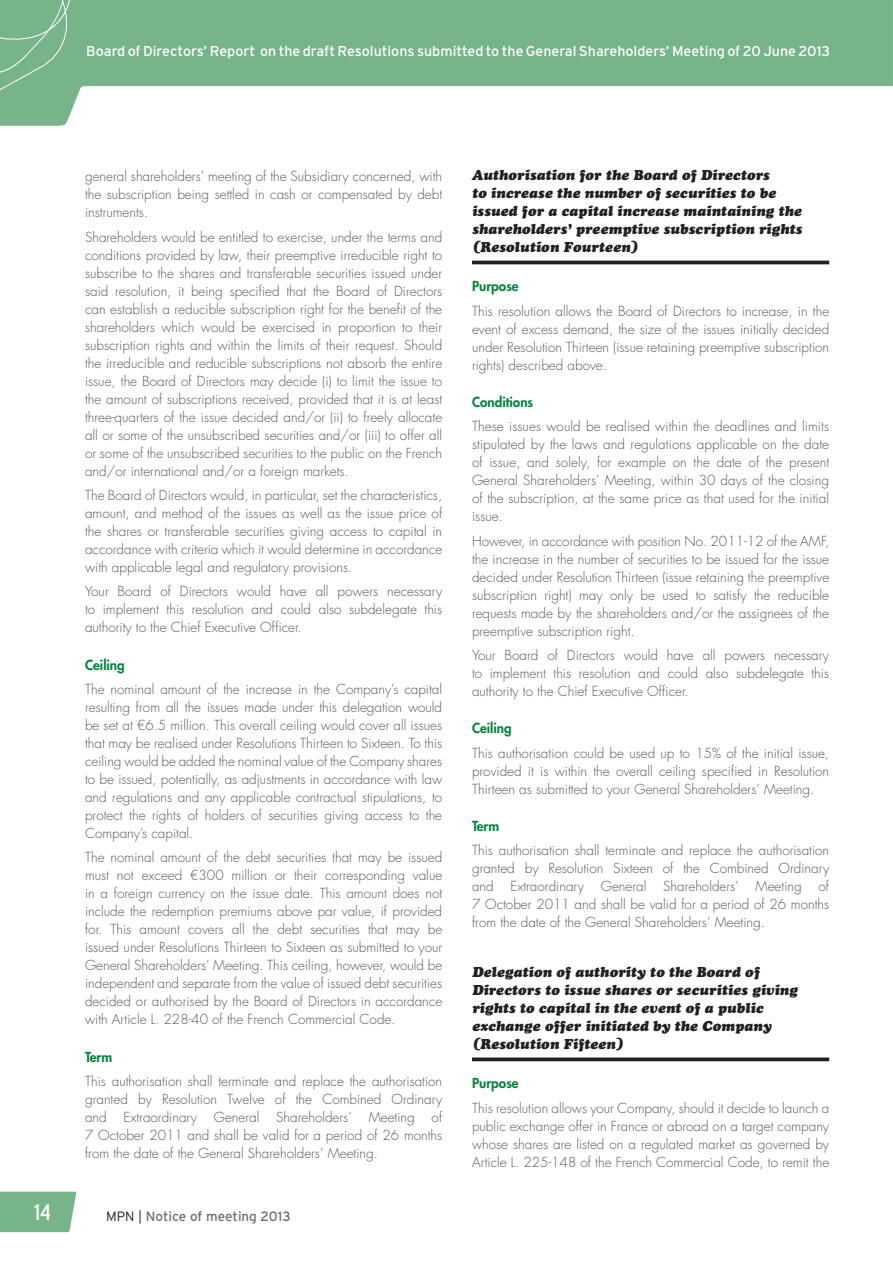
<style>
.page{position:relative;width:893px;height:1263px;background:#fff}
.page>*{position:absolute;margin:0;border:0;box-sizing:border-box;transform-origin:0 0}
.t1{font:condensed 22.5px "Interstate";color:#fff}
.Header_3{font:italic 14.25px/18px "Cooper Black Std";color:#231f20}
.Variable_gauche{font:14.25px "Interstate";color:#fff}
.Text{font:300 13.5px/18px "Futura Std";color:#57585a;text-align:justify}
.Header_4{font:800 13.5px "Futura Std";color:#00843d}
.t2{font:13.5px "Interstate";color:#6c6d70}
.Header_4__first_afte{font:800 13.5px "Futura Std";color:#00843d}
.s1{font-weight:300;color:#231f20}
</style>
<div class="page">
<svg style="left:0;top:1191px;width:77px;height:42px;background:#82ba94"></svg>
<svg style="left:0;top:0;width:893px;height:126px;fill:#77b48a"></svg>
<svg style="left:0;top:0;width:87px;height:112px;background:#7fb890"></svg>
<hr style="left:472px;top:261px;width:357px;height:3px;background:#231f20">
<svg style="left:472px;top:1057px;width:357px;height:4px"></svg>
<p class="Variable_gauche" style="left:86px;top:43px;width:745px">Board of Directors’ Report on the draft Resolutions submitted to the General Shareholders’ Meeting of 20 June 2013</p>
<p class="Text" style="left:85px;top:168px;width:359px">general shareholders’ meeting of the Subsidiary concerned, with the subscription being settled in cash or compensated by debt instruments.</p>
<p class="Text" style="left:85px;top:228px;width:359px">Shareholders would be entitled to exercise, under the terms and conditions provided by law, their preemptive irreducible right to subscribe to the shares and transferable securities issued under said resolution, it being specified that the Board of Directors can establish a reducible subscription right for the benefit of the shareholders which would be exercised in proportion to their subscription rights and within the limits of their request. Should the irreducible and reducible subscriptions not absorb the entire issue, the Board of Directors may decide (i) to limit the issue to the amount of subscriptions received, provided that it is at least three-quarters of the issue decided and/or (ii) to freely allocate all or some of the unsubscribed securities and/or (iii) to offer all or some of the unsubscribed securities to the public on the French and/or international and/or a foreign markets.</p>
<p class="Text" style="left:85px;top:486px;width:359px">The Board of Directors would, in particular, set the characteristics, amount, and method of the issues as well as the issue price of the shares or transferable securities giving access to capital in accordance with criteria which it would determine in accordance with applicable legal and regulatory provisions.</p>
<p class="Text" style="left:85px;top:583px;width:359px">Your Board of Directors would have all powers necessary to implement this resolution and could also subdelegate this authority to the Chief Executive Officer.</p>
<p class="Header_4" style="left:85px;top:656px;width:41px">Ceiling</p>
<p class="Text" style="left:85px;top:680px;width:359px">The nominal amount of the increase in the Company’s capital resulting from all the issues made under this delegation would be set at €6.5 million. This overall ceiling would cover all issues that may be realised under Resolutions Thirteen to Sixteen. To this ceiling would be added the nominal value of the Company shares to be issued, potentially, as adjustments in accordance with law and regulations and any applicable contractual stipulations, to protect the rights of holders of securities giving access to the Company’s capital.</p>
<p class="Text" style="left:85px;top:849px;width:359px">The nominal amount of the debt securities that may be issued must not exceed €300 million or their corresponding value in a foreign currency on the issue date. This amount does not include the redemption premiums above par value, if provided for. This amount covers all the debt securities that may be issued under Resolutions Thirteen to Sixteen as submitted to your General Shareholders’ Meeting. This ceiling, however, would be independent and separate from the value of issued debt securities decided or authorised by the Board of Directors in accordance with Article L. 228-40 of the French Commercial Code.</p>
<p class="Header_4" style="left:85px;top:1048px;width:29px">Term</p>
<p class="Text" style="left:85px;top:1072px;width:359px">This authorisation shall terminate and replace the authorisation granted by Resolution Twelve of the Combined Ordinary and Extraordinary General Shareholders’ Meeting of 7 October 2011 and shall be valid for a period of 26 months from the date of the General Shareholders’ Meeting.</p>
<h1 class="t1" style="left:34px;top:1199px;width:18px">14</h1>
<p class="t2" style="left:106px;top:1208px;width:186px"><span class="s1">MPN |</span> Notice of meeting 2013</p>
<p class="Header_3" style="left:472px;top:166px;width:332px">Authorisation for the Board of Directors<br>to increase the number of securities to be issued for a capital increase maintaining the shareholders’ preemptive subscription rights (Resolution Fourteen)</p>
<p class="Header_4__first_afte" style="left:472px;top:278px;width:48px">Purpose</p>
<p class="Text" style="left:472px;top:302px;width:359px">This resolution allows the Board of Directors to increase, in the event of excess demand, the size of the issues initially decided under Resolution Thirteen (issue retaining preemptive subscription rights) described above.</p>
<p class="Header_4" style="left:472px;top:393px;width:63px">Conditions</p>
<p class="Text" style="left:472px;top:418px;width:359px">These issues would be realised within the deadlines and limits stipulated by the laws and regulations applicable on the date of issue, and solely, for example on the date of the present General Shareholders’ Meeting, within 30 days of the closing of the subscription, at the same price as that used for the initial issue.</p>
<p class="Text" style="left:472px;top:532px;width:359px">However, in accordance with position No. 2011-12 of the AMF, the increase in the number of securities to be issued for the issue decided under Resolution Thirteen (issue retaining the preemptive subscription right) may only be used to satisfy the reducible requests made by the shareholders and/or the assignees of the preemptive subscription right.</p>
<p class="Text" style="left:472px;top:646px;width:359px">Your Board of Directors would have all powers necessary to implement this resolution and could also subdelegate this authority to the Chief Executive Officer.</p>
<p class="Header_4" style="left:472px;top:720px;width:41px">Ceiling</p>
<p class="Text" style="left:472px;top:744px;width:359px">This authorisation could be used up to 15% of the initial issue, provided it is within the overall ceiling specified in Resolution Thirteen as submitted to your General Shareholders’ Meeting.</p>
<p class="Header_4" style="left:472px;top:817px;width:29px">Term</p>
<p class="Text" style="left:472px;top:841px;width:359px">This authorisation shall terminate and replace the authorisation granted by Resolution Sixteen of the Combined Ordinary and Extraordinary General Shareholders’ Meeting of 7 October 2011 and shall be valid for a period of 26 months from the date of the General Shareholders’ Meeting.</p>
<p class="Header_3" style="left:472px;top:963px;width:327px">Delegation of authority to the Board of Directors to issue shares or securities giving rights to capital in the event of a public exchange offer initiated by the Company (Resolution Fifteen)</p>
<p class="Header_4__first_afte" style="left:472px;top:1075px;width:48px">Purpose</p>
<p class="Text" style="left:472px;top:1099px;width:359px">This resolution allows your Company, should it decide to launch a public exchange offer in France or abroad on a target company whose shares are listed on a regulated market as governed by Article L. 225-148 of the French Commercial Code, to remit the</p>
</div>
